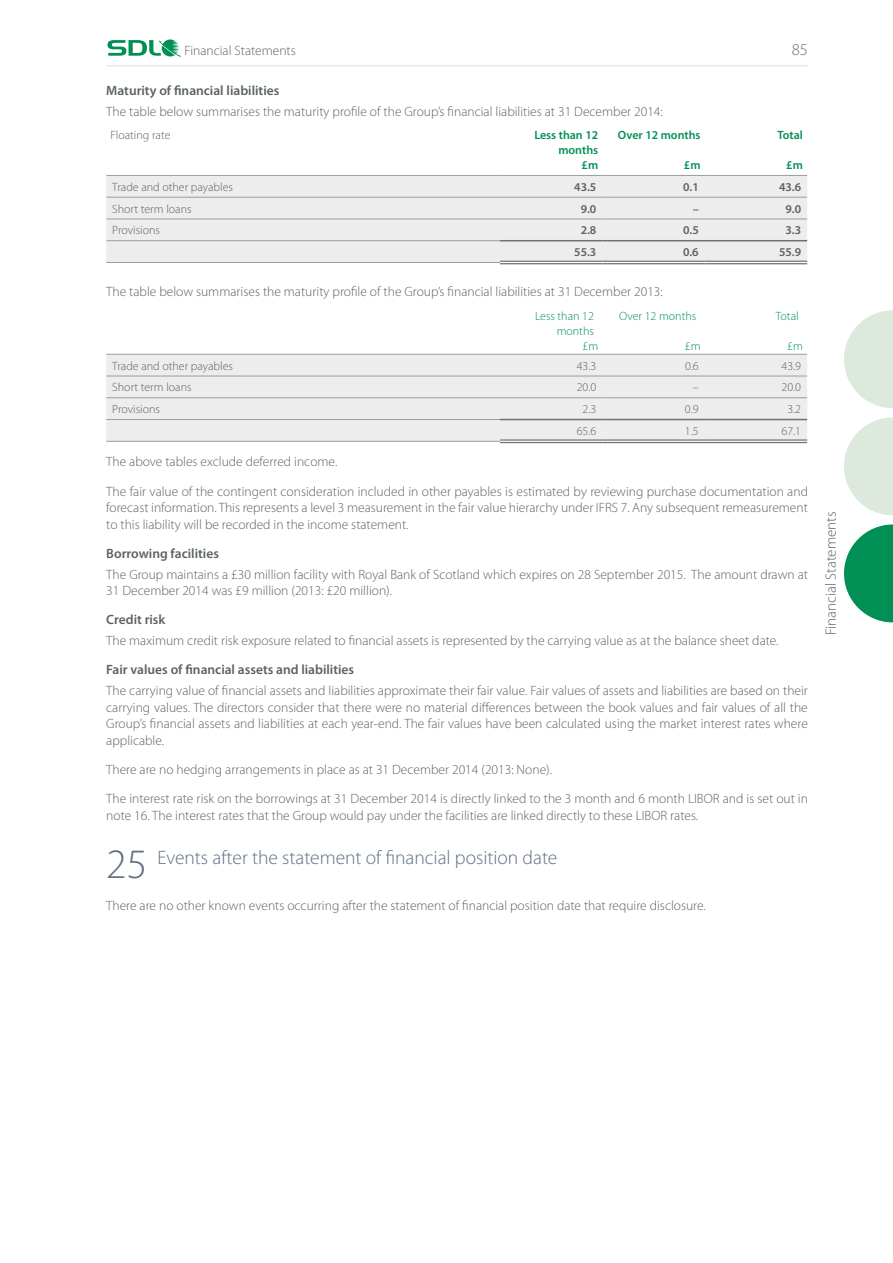
<style>
.page{position:relative;width:893px;height:1263px;background:#fff}
.page>*{position:absolute;margin:0;border:0;box-sizing:border-box;transform-origin:0 0}
.t1{font:300 19.5px "Myriad Pro";color:#607082}
.t2{font:300 16.5px "Myriad Pro";color:#607082}
.t3{font:300 15px "Myriad Pro";color:#5b6263}
.t4{font:300 13.5px/16.5px "Myriad Pro";color:#5b6263}
.t5{font:600 13.5px "Myriad Pro";color:#5b6263}
.t6{font:300 12px "Myriad Pro";color:#5b6263}
.t7{font:600 12px/15px "Myriad Pro";color:#009055;text-align:right}
.t8{font:300 12px/15px "Myriad Pro";color:#009055;text-align:right}
.t9{font:600 12px "Myriad Pro";color:#5b6263}
.s1{font-size:42px}
</style>
<div class="page">
<hr style="left:106px;top:65px;width:702px;height:2px;background:#e7e7eb">
<svg style="left:107px;top:39px;width:74px;height:18px"></svg>
<svg style="left:844px;top:310px;width:49px;height:98px"></svg>
<svg style="left:844px;top:417px;width:49px;height:98px"></svg>
<svg style="left:844px;top:524px;width:49px;height:98px"></svg>
<div style="left:106px;top:176px;width:701px;height:86px;background:#ededed"></div>
<hr style="left:106px;top:197px;width:394px;height:1px;background:#9d9d9d">
<hr style="left:500px;top:197px;width:102px;height:1px;background:#9d9d9d">
<hr style="left:602px;top:197px;width:103px;height:1px;background:#9d9d9d">
<hr style="left:705px;top:197px;width:102px;height:1px;background:#9d9d9d">
<hr style="left:106px;top:219px;width:394px;height:1px;background:#9d9d9d">
<hr style="left:500px;top:219px;width:102px;height:1px;background:#9d9d9d">
<hr style="left:602px;top:219px;width:103px;height:1px;background:#9d9d9d">
<hr style="left:705px;top:219px;width:102px;height:1px;background:#9d9d9d">
<hr style="left:106px;top:240px;width:394px;height:1px;background:#9d9d9d">
<hr style="left:106px;top:175px;width:394px;height:1px;background:#9d9d9d">
<hr style="left:500px;top:175px;width:102px;height:1px;background:#9d9d9d">
<hr style="left:602px;top:175px;width:103px;height:1px;background:#9d9d9d">
<hr style="left:705px;top:175px;width:102px;height:1px;background:#9d9d9d">
<hr style="left:106px;top:262px;width:394px;height:1px;background:#9d9d9d">
<hr style="left:500px;top:240px;width:102px;height:1px;background:#70706f">
<hr style="left:602px;top:240px;width:103px;height:1px;background:#70706f">
<hr style="left:705px;top:240px;width:102px;height:1px;background:#70706f">
<hr style="left:500px;top:261px;width:102px;height:1px;background:#70706f">
<hr style="left:500px;top:263px;width:102px;height:1px;background:#70706f">
<hr style="left:602px;top:261px;width:103px;height:1px;background:#70706f">
<hr style="left:602px;top:263px;width:103px;height:1px;background:#70706f">
<hr style="left:705px;top:261px;width:102px;height:1px;background:#70706f">
<hr style="left:705px;top:263px;width:102px;height:1px;background:#70706f">
<div style="left:106px;top:355px;width:701px;height:86px;background:#ededed"></div>
<hr style="left:500px;top:439px;width:102px;height:4px;background:#f3f3f3">
<hr style="left:602px;top:439px;width:103px;height:4px;background:#f3f3f3">
<hr style="left:705px;top:439px;width:102px;height:4px;background:#f3f3f3">
<hr style="left:106px;top:376px;width:394px;height:1px;background:#9d9d9d">
<hr style="left:500px;top:376px;width:102px;height:1px;background:#9d9d9d">
<hr style="left:602px;top:376px;width:103px;height:1px;background:#9d9d9d">
<hr style="left:705px;top:376px;width:102px;height:1px;background:#9d9d9d">
<hr style="left:106px;top:397px;width:394px;height:1px;background:#9d9d9d">
<hr style="left:500px;top:397px;width:102px;height:1px;background:#9d9d9d">
<hr style="left:602px;top:397px;width:103px;height:1px;background:#9d9d9d">
<hr style="left:705px;top:397px;width:102px;height:1px;background:#9d9d9d">
<hr style="left:106px;top:419px;width:394px;height:1px;background:#9d9d9d">
<hr style="left:106px;top:354px;width:394px;height:1px;background:#9d9d9d">
<hr style="left:500px;top:354px;width:102px;height:1px;background:#9d9d9d">
<hr style="left:602px;top:354px;width:103px;height:1px;background:#9d9d9d">
<hr style="left:705px;top:354px;width:102px;height:1px;background:#9d9d9d">
<hr style="left:106px;top:441px;width:394px;height:1px;background:#9d9d9d">
<hr style="left:500px;top:439px;width:102px;height:2px;background:#70706f">
<hr style="left:500px;top:442px;width:102px;height:1px;background:#70706f">
<hr style="left:602px;top:439px;width:103px;height:2px;background:#70706f">
<hr style="left:602px;top:442px;width:103px;height:1px;background:#70706f">
<hr style="left:705px;top:439px;width:102px;height:2px;background:#70706f">
<hr style="left:705px;top:442px;width:102px;height:1px;background:#70706f">
<hr style="left:500px;top:419px;width:102px;height:1px;background:#70706f">
<hr style="left:602px;top:419px;width:103px;height:1px;background:#70706f">
<hr style="left:705px;top:419px;width:102px;height:1px;background:#70706f">
<p class="t4" style="left:185px;top:42px;width:113px">Financial Statements</p>
<p class="t2" style="left:792px;top:40px;width:18px">85</p>
<p class="t5" style="left:106px;top:83px;width:175px">Maturity of financial liabilities</p>
<p class="t4" style="left:106px;top:103px;width:558px">The table below summarises the maturity profile of the Group’s financial liabilities at 31 December 2014:</p>
<p class="t6" style="left:111px;top:129px;width:61px">Floating rate</p>
<p class="t7" style="left:534px;top:128px;width:65px">Less than 12 months</p>
<p class="t7" style="left:618px;top:128px;width:84px">Over 12 months</p>
<p class="t7" style="left:777px;top:128px;width:27px">Total</p>
<p class="t7" style="left:582px;top:158px;width:18px">£m</p>
<p class="t7" style="left:684px;top:158px;width:18px">£m</p>
<p class="t7" style="left:786px;top:158px;width:18px">£m</p>
<p class="t6" style="left:112px;top:180px;width:122px">Trade and other payables</p>
<p class="t9" style="left:574px;top:180px;width:24px">43.5</p>
<p class="t9" style="left:683px;top:180px;width:17px">0.1</p>
<p class="t9" style="left:779px;top:180px;width:24px">43.6</p>
<p class="t6" style="left:112px;top:202px;width:81px">Short term loans</p>
<p class="t9" style="left:581px;top:202px;width:17px">9.0</p>
<p class="t9" style="left:693px;top:202px;width:7px">–</p>
<p class="t9" style="left:785px;top:202px;width:17px">9.0</p>
<p class="t6" style="left:112px;top:224px;width:49px">Provisions</p>
<p class="t9" style="left:581px;top:224px;width:17px">2.8</p>
<p class="t9" style="left:683px;top:224px;width:17px">0.5</p>
<p class="t9" style="left:785px;top:224px;width:17px">3.3</p>
<p class="t9" style="left:574px;top:245px;width:24px">55.3</p>
<p class="t9" style="left:683px;top:245px;width:17px">0.6</p>
<p class="t9" style="left:779px;top:245px;width:24px">55.9</p>
<p class="t4" style="left:106px;top:284px;width:558px">The table below summarises the maturity profile of the Group’s financial liabilities at 31 December 2013:</p>
<p class="t8" style="left:535px;top:308px;width:60px">Less than 12 months</p>
<p class="t8" style="left:619px;top:308px;width:79px">Over 12 months</p>
<p class="t8" style="left:776px;top:308px;width:24px">Total</p>
<p class="t8" style="left:582px;top:339px;width:17px">£m</p>
<p class="t8" style="left:685px;top:339px;width:17px">£m</p>
<p class="t8" style="left:787px;top:339px;width:17px">£m</p>
<p class="t6" style="left:112px;top:359px;width:122px">Trade and other payables</p>
<p class="t6" style="left:577px;top:359px;width:21px">43.3</p>
<p class="t6" style="left:685px;top:359px;width:15px">0.6</p>
<p class="t6" style="left:781px;top:359px;width:21px">43.9</p>
<p class="t6" style="left:112px;top:381px;width:81px">Short term loans</p>
<p class="t6" style="left:577px;top:381px;width:21px">20.0</p>
<p class="t6" style="left:693px;top:381px;width:7px">–</p>
<p class="t6" style="left:781px;top:381px;width:21px">20.0</p>
<p class="t6" style="left:112px;top:403px;width:49px">Provisions</p>
<p class="t6" style="left:583px;top:403px;width:15px">2.3</p>
<p class="t6" style="left:685px;top:403px;width:15px">0.9</p>
<p class="t6" style="left:787px;top:403px;width:15px">3.2</p>
<p class="t6" style="left:577px;top:424px;width:21px">65.6</p>
<p class="t6" style="left:685px;top:424px;width:15px">1.5</p>
<p class="t6" style="left:781px;top:424px;width:21px">67.1</p>
<p class="t4" style="left:106px;top:447px;width:703px;line-height:29.2px">The above tables exclude deferred income.<br>The fair value of the contingent consideration included in other payables is estimated by reviewing purchase documentation and</p>
<p class="t4" style="left:106px;top:500px;width:703px">forecast information. This represents a level 3 measurement in the fair value hierarchy under IFRS 7. Any subsequent remeasurement to this liability will be recorded in the income statement.</p>
<p class="t5" style="left:106px;top:546px;width:114px">Borrowing facilities</p>
<p class="t4" style="left:106px;top:566px;width:703px">The Group maintains a £30 million facility with Royal Bank of Scotland which expires on 28 September 2015. The amount drawn at<br>31 December 2014 was £9 million (2013: £20 million).</p>
<p class="t5" style="left:106px;top:612px;width:61px">Credit risk</p>
<p class="t4" style="left:106px;top:633px;width:674px">The maximum credit risk exposure related to financial assets is represented by the carrying value as at the balance sheet date.</p>
<p class="t5" style="left:106px;top:662px;width:249px">Fair values of financial assets and liabilities</p>
<p class="t4" style="left:106px;top:683px;width:703px;text-align:justify">The carrying value of financial assets and liabilities approximate their fair value. Fair values of assets and liabilities are based on their carrying values. The directors consider that there were no material differences between the book values and fair values of all the Group’s financial assets and liabilities at each year-end. The fair values have been calculated using the market interest rates where applicable.</p>
<p class="t4" style="left:106px;top:755px;width:703px;line-height:29.2px">There are no hedging arrangements in place as at 31 December 2014 (2013: None).<br>The interest rate risk on the borrowings at 31 December 2014 is directly linked to the 3 month and 6 month LIBOR and is set out in</p>
<p class="t4" style="left:106px;top:807px;width:593px">note 16. The interest rates that the Group would pay under the facilities are linked directly to these LIBOR rates.</p>
<h1 class="t1" style="left:106px;top:847px;width:453px"><span class="s1">25</span> Events after the statement of financial position date</h1>
<p class="t4" style="left:106px;top:898px;width:601px">There are no other known events occurring after the statement of financial position date that require disclosure.</p>
<p class="t3" style="left:822px;top:635px;width:125px;rotate:-90deg">Financial Statements</p>
</div>
